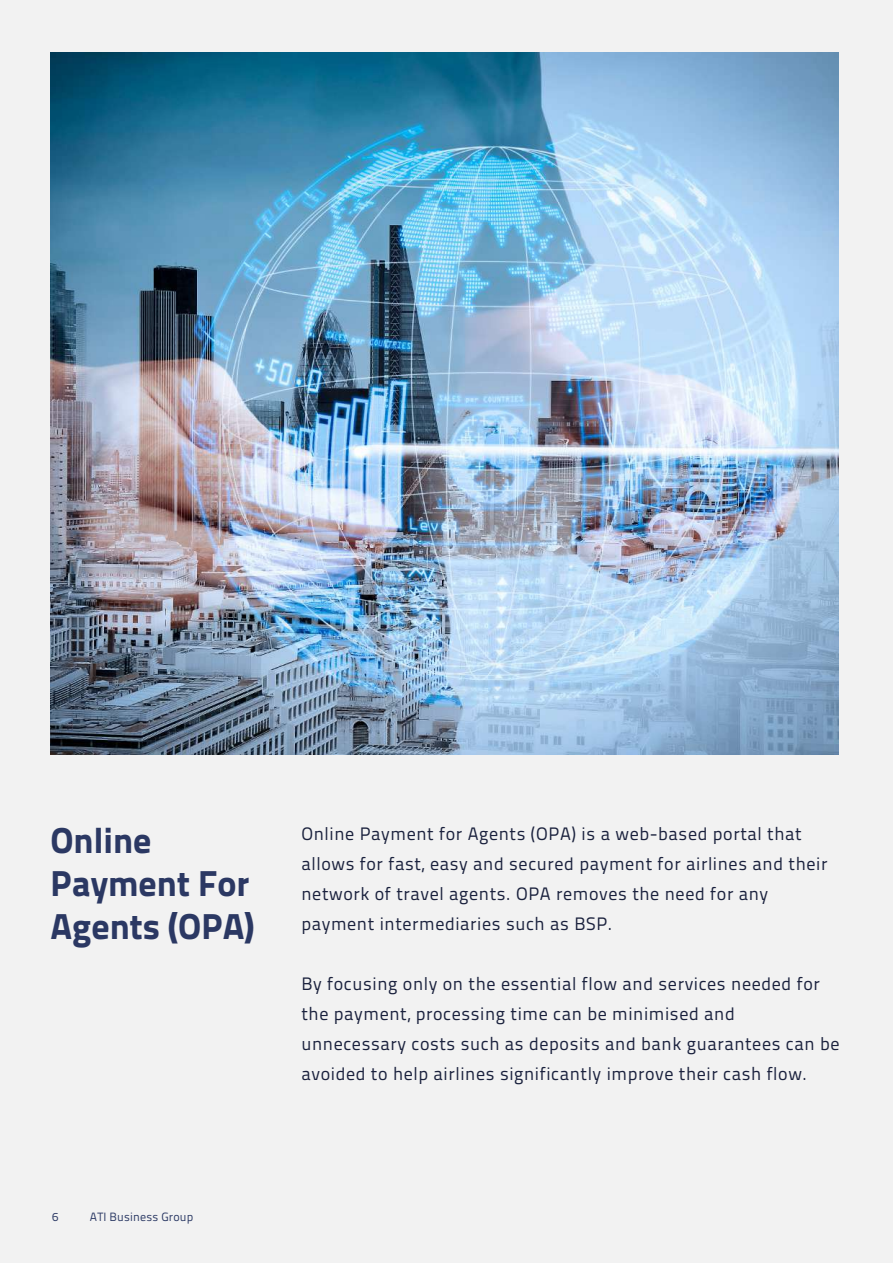
<style>
.page{position:relative;width:893px;height:1263px;background:#f2f2f2}
.page>*{position:absolute;margin:0;border:0;box-sizing:border-box;transform-origin:0 0}
.t1{font:800 36px/43.2px "Titillium Text 22 L";color:#2b3863}
.t2{font:18px/30px "Titillium Text 22 L";letter-spacing:.035em;color:#1a213d}
.t3{font:12px "Titillium Text 22 L";letter-spacing:.015em;color:#2c3a65}
</style>
<div class="page">
<img style="left:50px;top:53px;width:789px;height:702px">
<h1 class="t1" style="left:50px;top:816px;width:205px">Online<br>Payment For<br>Agents (OPA)</h1>
<p class="t2" style="left:301px;top:818px;width:527px">Online Payment for Agents (OPA) is a web-based portal that allows for fast, easy and secured payment for airlines and their network of travel agents. OPA removes the need for any payment intermediaries such as BSP.</p>
<p class="t2" style="left:301px;top:968px;width:540px">By focusing only on the essential flow and services needed for the payment, processing time can be minimised and unnecessary costs such as deposits and bank guarantees can be avoided to help airlines significantly improve their cash flow.</p>
<p class="t3" style="left:52px;top:1207px;width:8px">6</p>
<p class="t3" style="left:90px;top:1207px;width:105px">ATI Business Group</p>
</div>
